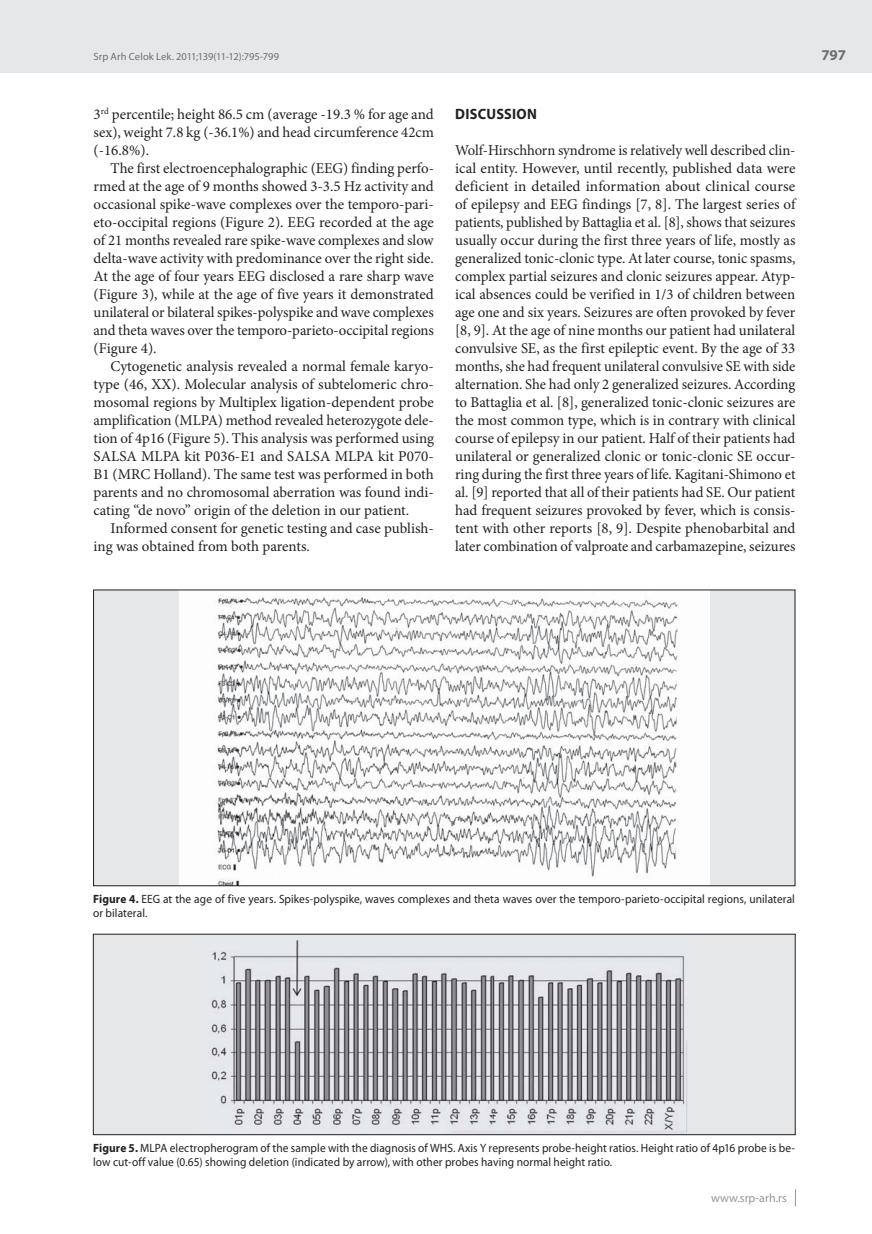
<style>
.page{position:relative;width:872px;height:1234px;background:#fff}
.page>*{position:absolute;margin:0;border:0;box-sizing:border-box;transform-origin:0 0}
.t1{font:15px/18px "Minion Pro";letter-spacing:-.005em;color:#231f20;text-align:justify}
.t2{font:700 15px "Myriad Pro";letter-spacing:.02em;color:#231f20;scale:.95 1}
.t3{font:700 15px "Myriad Pro";color:#6d6e70}
.t4{font:12px/13.5px "Myriad Pro";letter-spacing:.01em;color:#231f20;scale:.95 1}
.t5{font:12px "Myriad Pro";color:#939598}
.t6{font:10.5px "Myriad Pro";color:#6d6e70}
.s1{font-weight:700}
</style>
<div class="page">
<div style="left:0;top:0;width:872px;height:72px;background:#e6e7e8"></div>
<svg style="left:795px;top:1189px;width:1px;height:16px"></svg>
<div style="left:93px;top:933px;width:702px;height:201px;background:#e6e7e8"></div>
<img style="left:211px;top:940px;width:476px;height:192px">
<div style="left:94px;top:590px;width:701px;height:295px;background:#e6e7e8"></div>
<img style="left:179px;top:591px;width:530px;height:292px">
<p class="t6" style="left:94px;top:52px;width:187px">Srp Arh Celok Lek. 2011;139(11-12):795-799</p>
<p class="t1" style="left:94px;top:107px;width:342px">3<sup>rd</sup> percentile; height 86.5 cm (average -19.3 % for age and sex), weight 7.8 kg (-36.1%) and head circumference 42cm (-16.8%).</p>
<p class="t1" style="left:94px;top:161px;width:342px;text-indent:17px">The first electroencephalographic (EEG) finding perfo&shy;rmed at the age of 9 months showed 3-3.5 Hz activity and occasional spike-wave complexes over the temporo-pari&shy;eto-occipital regions (Figure 2). EEG recorded at the age of 21 months revealed rare spike-wave complexes and slow delta-wave activity with predominance over the right side.<br>At the age of four years EEG disclosed a rare sharp wave (Figure 3), while at the age of five years it demonstrated unilateral or bilateral spikes-polyspike and wave complexes and theta waves over the temporo-parieto-occipital regions (Figure 4).</p>
<p class="t1" style="left:94px;top:359px;width:342px;text-indent:17px">Cytogenetic analysis revealed a normal female karyo&shy;type (46, XX). Molecular analysis of subtelomeric chro&shy;mosomal regions by Multiplex ligation-dependent probe amplification (MLPA) method revealed heterozygote dele&shy;tion of 4p16 (Figure 5). This analysis was performed using SALSA MLPA kit P036-E1 and SALSA MLPA kit P070- B1 (MRC Holland). The same test was performed in both parents and no chromosomal aberration was found indi&shy;cating “de novo” origin of the deletion in our patient.</p>
<p class="t1" style="left:94px;top:521px;width:342px;text-indent:17px">Informed consent for genetic testing and case publish&shy;ing was obtained from both parents.</p>
<p class="t2" style="left:455px;top:108px;width:87px">DISCUSSION</p>
<p class="t1" style="left:455px;top:143px;width:342px">Wolf-Hirschhorn syndrome is relatively well described clin&shy;ical entity. However, until recently, published data were deficient in detailed information about clinical course of epilepsy and EEG findings [7, 8]. The largest series of patients, published by Battaglia et al. [8], shows that seizures usually occur during the first three years of life, mostly as generalized tonic-clonic type. At later course, tonic spasms, complex partial seizures and clonic seizures appear. Atyp&shy;ical absences could be verified in 1/3 of children between age one and six years. Seizures are often provoked by fever [8, 9]. At the age of nine months our patient had unilateral convulsive SE, as the first epileptic event. By the age of 33 months, she had frequent unilateral convulsive SE with side alternation. She had only 2 generalized seizures. According to Battaglia et al. [8], generalized tonic-clonic seizures are the most common type, which is in contrary with clinical course of epilepsy in our patient. Half of their patients had unilateral or generalized clonic or tonic-clonic SE occur&shy;ring during the first three years of life. Kagitani-Shimono et al. [9] reported that all of their patients had SE. Our patient had frequent seizures provoked by fever, which is consis&shy;tent with other reports [8, 9]. Despite phenobarbital and later combination of valproate and carbamazepine, seizures</p>
<p class="t3" style="left:821px;top:49px;width:26px">797</p>
<p class="t4" style="left:93px;top:893px;width:740px"><span class="s1">Figure 4.</span> EEG at the age of five years. Spikes-polyspike, waves complexes and theta waves over the temporo-parieto-occipital regions, unilateral or bilateral.</p>
<p class="t4" style="left:93px;top:1142px;width:740px"><span class="s1">Figure 5.</span> MLPA electropherogram of the sample with the diagnosis of WHS. Axis Y represents probe-height ratios. Height ratio of 4p16 probe is be&shy;low cut-off value (0.65) showing deletion (indicated by arrow), with other probes having normal height ratio.</p>
<p class="t5" style="left:711px;top:1192px;width:77px">www.srp-arh.rs</p>
</div>
